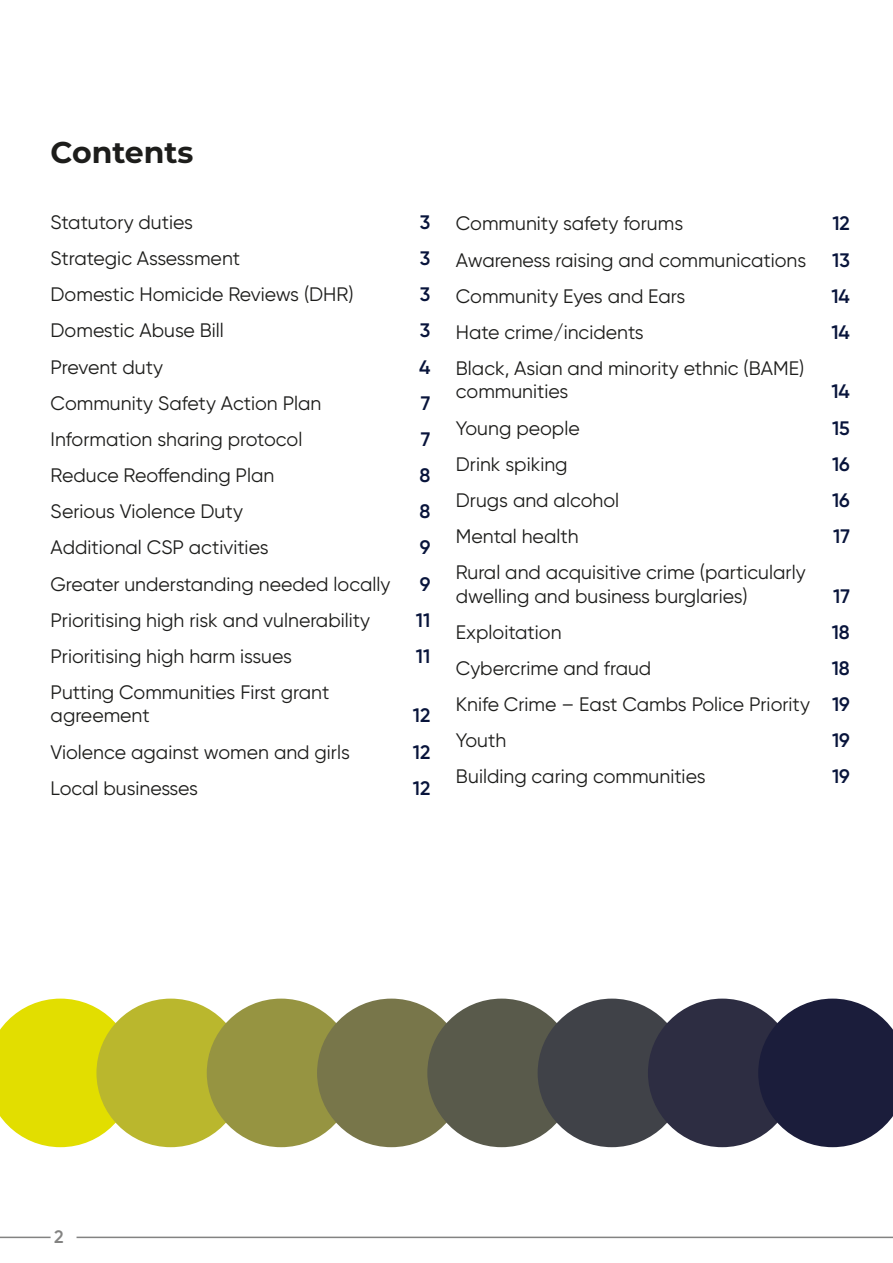
<style>
.page{position:relative;width:893px;height:1263px;background:#fff}
.page>*{position:absolute;margin:0;border:0;box-sizing:border-box;transform-origin:0 0}
.Header_2{font:700 30px "Montserrat";color:#1d1d1b}
.t1{font:19.5px/23.4px "Gilroy";color:#1d1d1b}
.t2{font:600 19.5px "Gilroy";color:#08143b}
.t3{font:600 18px "Gilroy";color:#838382}
.s1{font-weight:600;color:#08143b}
</style>
<div class="page">
<svg style="left:0;top:998px;width:134px;height:149px"></svg>
<div style="left:96px;top:998px;width:149px;height:149px;background:#bab72d;border-radius:50%"></div>
<div style="left:207px;top:998px;width:148px;height:149px;background:#969441;border-radius:50%"></div>
<div style="left:317px;top:998px;width:149px;height:149px;background:#78764a;border-radius:50%"></div>
<div style="left:427px;top:998px;width:149px;height:149px;background:#595a4b;border-radius:50%"></div>
<div style="left:538px;top:998px;width:148px;height:149px;background:#404248;border-radius:50%"></div>
<div style="left:648px;top:998px;width:148px;height:149px;background:#2d2d42;border-radius:50%"></div>
<svg style="left:758px;top:998px;width:135px;height:149px"></svg>
<hr style="left:0;top:1236px;width:51px;height:2px;background:#838382">
<hr style="left:77px;top:1236px;width:816px;height:2px;background:#838382">
<h2 class="Header_2" style="left:51px;top:132px;width:144px">Contents</h2>
<p class="t1" style="left:51px;top:210px;width:144px">Statutory duties</p>
<p class="t2" style="left:420px;top:210px;width:12px">3</p>
<p class="t1" style="left:51px;top:246px;width:191px">Strategic Assessment</p>
<p class="t2" style="left:420px;top:246px;width:12px">3</p>
<p class="t1" style="left:51px;top:282px;width:304px">Domestic Homicide Reviews (DHR)</p>
<p class="t2" style="left:420px;top:282px;width:12px">3</p>
<p class="t1" style="left:51px;top:319px;width:175px">Domestic Abuse Bill</p>
<p class="t2" style="left:420px;top:318px;width:12px">3</p>
<p class="t1" style="left:51px;top:355px;width:114px">Prevent duty</p>
<p class="t2" style="left:419px;top:355px;width:13px">4</p>
<p class="t1" style="left:51px;top:391px;width:272px">Community Safety Action Plan</p>
<p class="t2" style="left:421px;top:391px;width:11px">7</p>
<p class="t1" style="left:51px;top:427px;width:253px">Information sharing protocol</p>
<p class="t2" style="left:421px;top:427px;width:11px">7</p>
<p class="t1" style="left:51px;top:463px;width:225px">Reduce Reoffending Plan</p>
<p class="t2" style="left:419px;top:463px;width:12px">8</p>
<p class="t1" style="left:51px;top:499px;width:194px">Serious Violence Duty</p>
<p class="t2" style="left:419px;top:499px;width:12px">8</p>
<p class="t1" style="left:51px;top:536px;width:219px">Additional CSP activities</p>
<p class="t2" style="left:420px;top:535px;width:12px">9</p>
<p class="t1" style="left:51px;top:572px;width:341px">Greater understanding needed locally</p>
<p class="t2" style="left:420px;top:572px;width:12px">9</p>
<p class="t1" style="left:51px;top:608px;width:321px">Prioritising high risk and vulnerability</p>
<p class="t2" style="left:416px;top:608px;width:16px">11</p>
<p class="t1" style="left:51px;top:644px;width:243px">Prioritising high harm issues</p>
<p class="t2" style="left:416px;top:644px;width:16px">11</p>
<p class="t1" style="left:51px;top:680px;width:280px">Putting Communities First grant agreement</p>
<p class="t2" style="left:413px;top:703px;width:19px">12</p>
<p class="t1" style="left:51px;top:740px;width:301px">Violence against women and girls</p>
<p class="t2" style="left:413px;top:740px;width:19px">12</p>
<p class="t1" style="left:51px;top:776px;width:149px">Local businesses</p>
<p class="t2" style="left:413px;top:776px;width:19px">12</p>
<p class="t1" style="left:456px;top:212px;width:229px">Community safety forums</p>
<p class="t2" style="left:832px;top:211px;width:19px">12</p>
<p class="t1" style="left:456px;top:248px;width:352px">Awareness raising and communications</p>
<p class="t2" style="left:832px;top:248px;width:19px">13</p>
<p class="t1" style="left:456px;top:284px;width:231px">Community Eyes and Ears</p>
<p class="t2" style="left:831px;top:284px;width:20px">14</p>
<p class="t1" style="left:456px;top:320px;width:189px">Hate crime/incidents</p>
<p class="t2" style="left:831px;top:320px;width:20px">14</p>
<p class="t1" style="left:456px;top:356px;width:350px">Black, Asian and minority ethnic (BAME) communities</p>
<p class="t2" style="left:831px;top:379px;width:20px">14</p>
<p class="t1" style="left:456px;top:416px;width:125px">Young people</p>
<p class="t2" style="left:832px;top:416px;width:19px">15</p>
<p class="t1" style="left:456px;top:452px;width:113px">Drink spiking</p>
<p class="t2" style="left:832px;top:452px;width:19px">16</p>
<p class="t1" style="left:456px;top:488px;width:165px">Drugs and alcohol</p>
<p class="t2" style="left:832px;top:488px;width:19px">16</p>
<p class="t1" style="left:456px;top:524px;width:124px">Mental health</p>
<p class="t2" style="left:833px;top:524px;width:18px">17</p>
<p class="t1" style="left:456px;top:560px;width:351px">Rural and acquisitive crime (particularly dwelling and business burglaries)</p>
<p class="t2" style="left:833px;top:584px;width:18px">17</p>
<p class="t1" style="left:456px;top:620px;width:107px">Exploitation</p>
<p class="t2" style="left:832px;top:620px;width:20px">18</p>
<p class="t1" style="left:456px;top:656px;width:197px">Cybercrime and fraud</p>
<p class="t2" style="left:832px;top:656px;width:20px">18</p>
<p class="t1" style="left:456px;top:692px;width:396px">Knife Crime – East Cambs Police Priority <span class="s1">19</span></p>
<p class="t1" style="left:456px;top:728px;width:52px">Youth</p>
<p class="t2" style="left:832px;top:728px;width:19px">19</p>
<p class="t1" style="left:456px;top:765px;width:251px">Building caring communities</p>
<p class="t2" style="left:832px;top:764px;width:19px">19</p>
<p class="t3" style="left:54px;top:1226px;width:11px">2</p>
</div>
